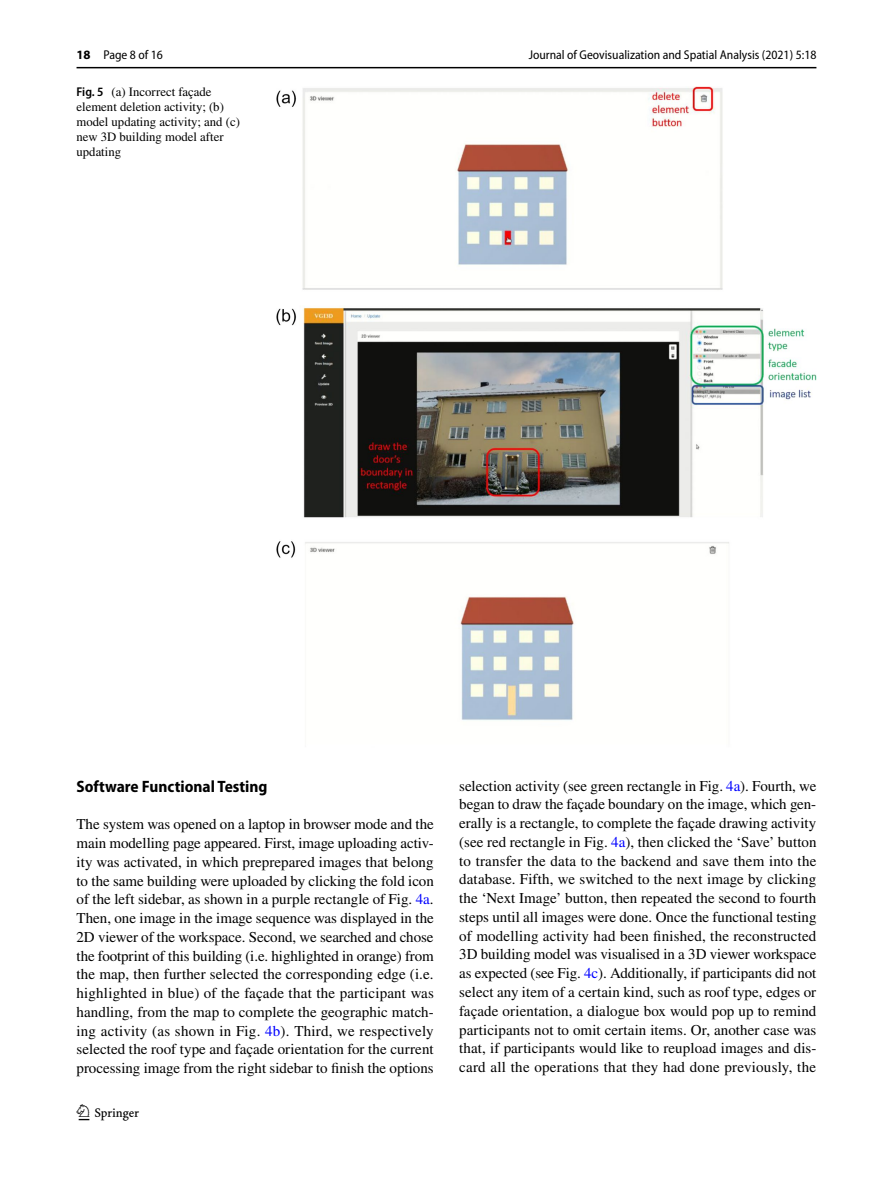
<style>
.page{position:relative;width:893px;height:1187px;background:#fff}
.page>*{position:absolute;margin:0;border:0;box-sizing:border-box;transform-origin:0 0}
.t1{font:22.5px "Springnew Regular 2";color:#000}
.t2{font:700 semi-condensed 16.5px "Myriad Pro";color:#000}
.t3{font:15px/18.8px "STIX";color:#000;text-align:justify}
.t4{font:12.75px/15px "STIX";color:#000}
.t5{font:semi-condensed 12.75px "Myriad Pro";color:#000}
.s1{font-weight:700;font-stretch:normal}
.s2{font-family:"Myriad Pro";font-weight:600;font-stretch:semi-condensed}
.s3{color:#00f}
</style>
<div class="page">
<hr style="left:77px;top:67px;width:739px;height:1px;background:#000">
<img style="left:276px;top:87px;width:540px;height:634px">
<p class="t5" style="left:77px;top:48px;width:88px"><span class="s1">18</span> Page 8 of 16</p>
<p class="t4" style="left:77px;top:85px;width:165px"><span class="s2">Fig. 5</span> (a) Incorrect façade element deletion activity; (b) model updating activity; and (c) new 3D building model after updating</p>
<p class="t5" style="left:529px;top:48px;width:289px">Journal of Geovisualization and Spatial Analysis (2021) 5:18</p>
<p class="t2" style="left:77px;top:777px;width:193px">Software Functional Testing</p>
<p class="t3" style="left:77px;top:815px;width:359px">The system was opened on a laptop in browser mode and the main modelling page appeared. First, image uploading activ&shy;ity was activated, in which preprepared images that belong to the same building were uploaded by clicking the fold icon of the left sidebar, as shown in a purple rectangle of Fig. <span class="s3">4a</span>.<br>Then, one image in the image sequence was displayed in the 2D viewer of the workspace. Second, we searched and chose the footprint of this building (i.e. highlighted in orange) from the map, then further selected the corresponding edge (i.e. highlighted in blue) of the façade that the participant was handling, from the map to complete the geographic match&shy;ing activity (as shown in Fig. <span class="s3">4b</span>). Third, we respectively selected the roof type and façade orientation for the current processing image from the right sidebar to finish the options</p>
<h1 class="t1" style="left:79px;top:1104px;width:62px">1 3</h1>
<p class="t3" style="left:459px;top:777px;width:359px">selection activity (see green rectangle in Fig. <span class="s3">4a</span>). Fourth, we began to draw the façade boundary on the image, which gen&shy;erally is a rectangle, to complete the façade drawing activity (see red rectangle in Fig. <span class="s3">4a</span>), then clicked the ‘Save’ button to transfer the data to the backend and save them into the database. Fifth, we switched to the next image by clicking the ‘Next Image’ button, then repeated the second to fourth steps until all images were done. Once the functional testing of modelling activity had been finished, the reconstructed 3D building model was visualised in a 3D viewer workspace as expected (see Fig. <span class="s3">4c</span>). Additionally, if participants did not select any item of a certain kind, such as roof type, edges or façade orientation, a dialogue box would pop up to remind participants not to omit certain items. Or, another case was that, if participants would like to reupload images and dis&shy;card all the operations that they had done previously, the</p>
</div>
